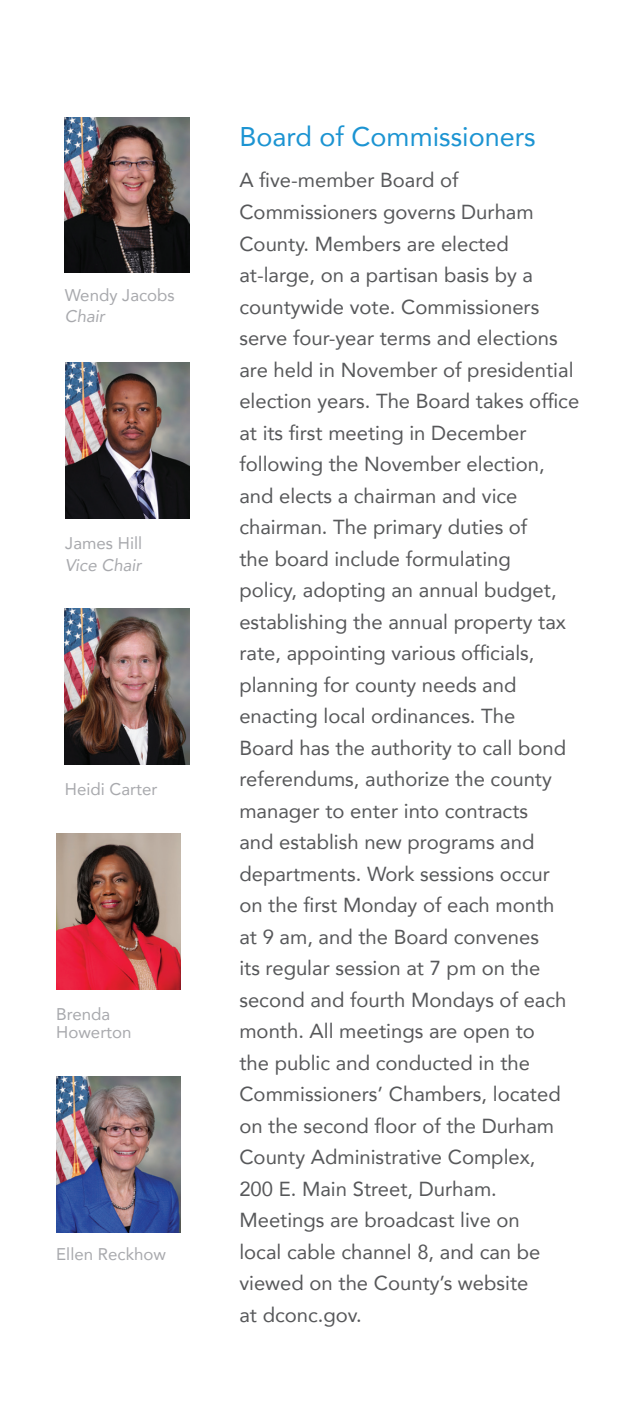
<style>
.page{position:relative;width:629px;height:1418px;background:#fff}
.page>*{position:absolute;margin:0;border:0;box-sizing:border-box;transform-origin:0 0}
.t1{font:27px "Avenir";color:#1c94d2}
.t2{font:20.25px/31.5px "Avenir";color:#57585a}
.t3{font:16.88px/18px "Avenir";color:#a8a9ad}
.t4{font:italic 16.88px "Avenir";color:#a8a9ad}
</style>
<div class="page">
<img style="left:65px;top:117px;width:124px;height:156px">
<img style="left:65px;top:363px;width:125px;height:155px">
<img style="left:65px;top:609px;width:124px;height:155px">
<img style="left:56px;top:833px;width:125px;height:156px">
<img style="left:56px;top:1076px;width:125px;height:156px">
<p class="t3" style="left:65px;top:285px;width:111px">Wendy Jacobs</p>
<p class="t4" style="left:65px;top:306px;width:42px">Chair</p>
<p class="t3" style="left:65px;top:534px;width:78px">James Hill</p>
<p class="t4" style="left:65px;top:554px;width:78px">Vice Chair</p>
<p class="t3" style="left:65px;top:780px;width:94px">Heidi Carter</p>
<p class="t3" style="left:56px;top:1004px;width:77px">Brenda<br>Howerton</p>
<p class="t3" style="left:56px;top:1244px;width:111px">Ellen Reckhow</p>
<p class="t1" style="left:239px;top:115px;width:298px">Board of Commissioners</p>
<p class="t2" style="left:239px;top:164px;width:341px">A five-member Board of<br>Commissioners governs Durham<br>County. Members are elected at-large, on a partisan basis by a countywide vote. Commissioners serve four-year terms and elections are held in November of presidential election years. The Board takes office at its first meeting in December following the November election, and elects a chairman and vice chairman. The primary duties of<br>the board include formulating<br>policy, adopting an annual budget, establishing the annual property tax rate, appointing various officials, planning for county needs and enacting local ordinances. The<br>Board has the authority to call bond referendums, authorize the county manager to enter into contracts<br>and establish new programs and departments. Work sessions occur<br>on the first Monday of each month<br>at 9 am, and the Board convenes<br>its regular session at 7 pm on the second and fourth Mondays of each month. All meetings are open to<br>the public and conducted in the<br>Commissioners’ Chambers, located on the second floor of the Durham<br>County Administrative Complex,<br>200 E. Main Street, Durham.<br>Meetings are broadcast live on<br>local cable channel 8, and can be viewed on the County’s website<br>at dconc.gov.</p>
</div>
